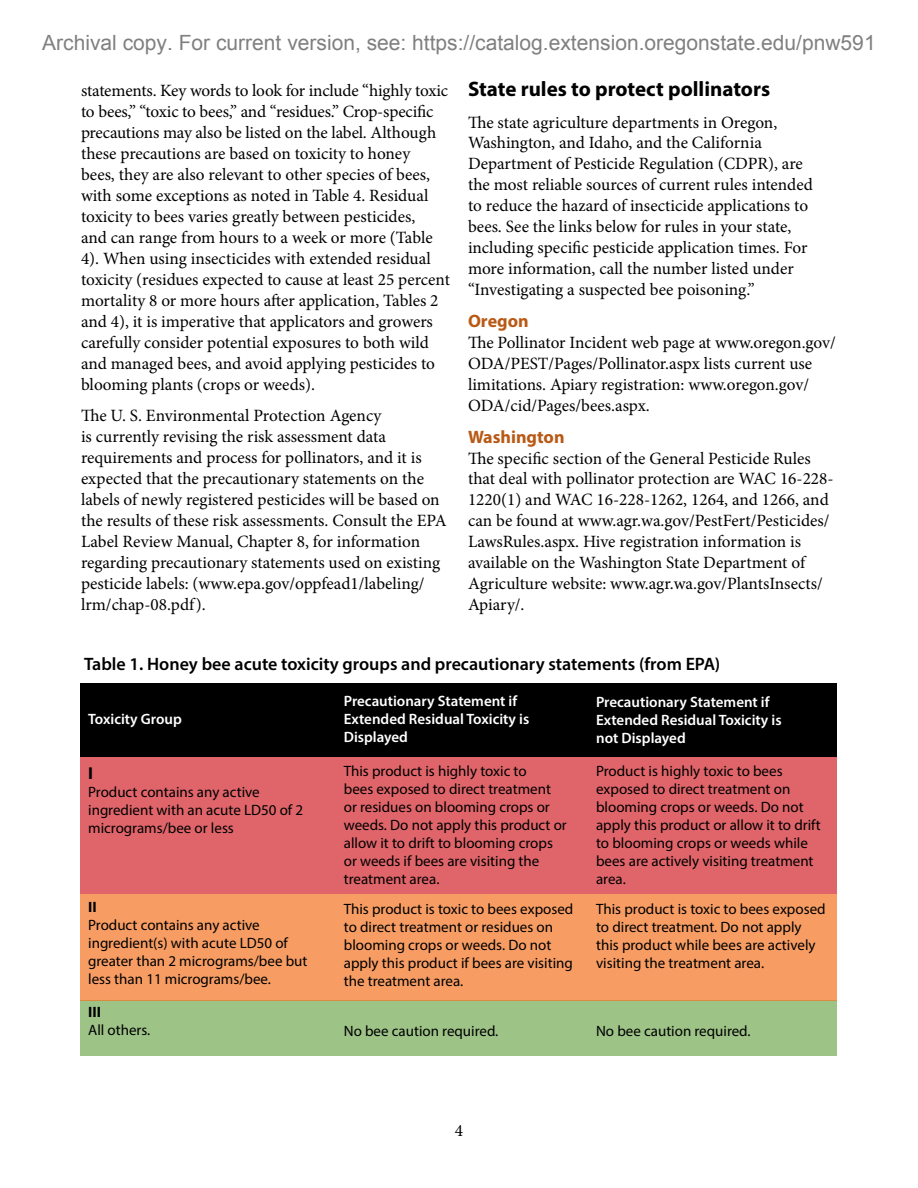
<style>
.page{position:relative;width:918px;height:1188px;background:#fff}
.page>*{position:absolute;margin:0;border:0;box-sizing:border-box;transform-origin:0 0}
.t1{font:21px "Arial";color:#808080}
.t2{font:700 21px "Myriad Pro";color:#000}
.t3{font:600 18px "Myriad Pro";color:#000}
.t4{font:700 18px "Myriad Pro";color:#b95915}
.t5{font:17.25px/21px "Minion Pro";color:#000}
.t6{font:700 17.25px "Myriad Pro";color:#000}
.t7{font:15px/18px "Myriad Pro";color:#000}
.t8{font:600 15px/18px "Myriad Pro";color:#fff}
.t9{font:700 15px "Myriad Pro";color:#000}
.s1{font-size:15px;color:#fff}
</style>
<div class="page">
<div style="left:80px;top:1000px;width:757px;height:56px;background:#9ec387"></div>
<div style="left:80px;top:894px;width:757px;height:106px;background:#f79d64"></div>
<div style="left:80px;top:757px;width:757px;height:137px;background:#df656a"></div>
<div style="left:80px;top:683px;width:757px;height:74px;background:#000"></div>
<p class="t1" style="left:42px;top:29px;width:835px">Archival copy. For current version, see: https://catalog.extension.oregonstate.edu/pnw591</p>
<p class="t5" style="left:81px;top:80px;width:370px">statements. Key words to look for include “highly toxic to bees,” “toxic to bees,” and “residues.” Crop-specific precautions may also be listed on the label. Although these precautions are based on toxicity to honey<br>bees, they are also relevant to other species of bees, with some exceptions as noted in Table 4. Residual toxicity to bees varies greatly between pesticides,<br>and can range from hours to a week or more (Table 4). When using insecticides with extended residual toxicity (residues expected to cause at least 25 percent mortality 8 or more hours after application, Tables 2 and 4), it is imperative that applicators and growers carefully consider potential exposures to both wild and managed bees, and avoid applying pesticides to blooming plants (crops or weeds).</p>
<p class="t5" style="left:81px;top:405px;width:367px">The U. S. Environmental Protection Agency<br>is currently revising the risk assessment data requirements and process for pollinators, and it is expected that the precautionary statements on the labels of newly registered pesticides will be based on the results of these risk assessments. Consult the EPA Label Review Manual, Chapter 8, for information regarding precautionary statements used on existing pesticide labels: (www.epa.gov/oppfead1/labeling/ lrm/chap-08.pdf).</p>
<p class="t2" style="left:468px;top:75px;width:304px">State rules to protect pollinators</p>
<p class="t5" style="left:468px;top:112px;width:346px">The state agriculture departments in Oregon, Washington, and Idaho, and the California Department of Pesticide Regulation (CDPR), are the most reliable sources of current rules intended to reduce the hazard of insecticide applications to bees. See the links below for rules in your state, including specific pesticide application times. For more information, call the number listed under “Investigating a suspected bee poisoning.”</p>
<p class="t4" style="left:468px;top:309px;width:62px">Oregon</p>
<p class="t5" style="left:468px;top:332px;width:369px">The Pollinator Incident web page at www.oregon.gov/ ODA/PEST/Pages/Pollinator.aspx lists current use limitations. Apiary registration: www.oregon.gov/ ODA/cid/Pages/bees.aspx.</p>
<p class="t4" style="left:468px;top:425px;width:98px">Washington</p>
<p class="t5" style="left:468px;top:448px;width:367px">The specific section of the General Pesticide Rules that deal with pollinator protection are WAC 16-228- 1220(1) and WAC 16-228-1262, 1264, and 1266, and can be found at www.agr.wa.gov/PestFert/Pesticides/ LawsRules.aspx. Hive registration information is available on the Washington State Department of Agriculture website: www.agr.wa.gov/PlantsInsects/ Apiary/.</p>
<p class="t3" style="left:84px;top:653px;width:683px">Table 1. Honey bee acute toxicity groups and precautionary statements (from EPA)<span class="s1">m EPA)</span></p>
<p class="t8" style="left:88px;top:710px;width:95px">Toxicity Group</p>
<p class="t8" style="left:344px;top:691px;width:187px">Precautionary Statement if<br>Extended Residual Toxicity is<br>Displayed</p>
<p class="t8" style="left:596px;top:692px;width:187px">Precautionary Statement if<br>Extended Residual Toxicity is not Displayed</p>
<p class="t6" style="left:88px;top:761px;width:6px">I</p>
<p class="t7" style="left:88px;top:782px;width:216px">Product contains any active ingredient with an acute LD50 of 2 micrograms/bee or less</p>
<p class="t9" style="left:88px;top:898px;width:10px">II</p>
<p class="t7" style="left:88px;top:916px;width:221px">Product contains any active ingredient(s) with acute LD50 of greater than 2 micrograms/bee but less than 11 micrograms/bee.</p>
<p class="t7" style="left:344px;top:762px;width:225px">This product is highly toxic to<br>bees exposed to direct treatment or residues on blooming crops or weeds. Do not apply this product or allow it to drift to blooming crops or weeds if bees are visiting the treatment area.</p>
<p class="t7" style="left:596px;top:762px;width:226px">Product is highly toxic to bees exposed to direct treatment on blooming crops or weeds. Do not apply this product or allow it to drift to blooming crops or weeds while bees are actively visiting treatment area.</p>
<p class="t7" style="left:344px;top:899px;width:231px">This product is toxic to bees exposed to direct treatment or residues on blooming crops or weeds. Do not apply this product if bees are visiting the treatment area.</p>
<p class="t7" style="left:596px;top:899px;width:231px">This product is toxic to bees exposed to direct treatment. Do not apply this product while bees are actively visiting the treatment area.</p>
<p class="t9" style="left:88px;top:1002px;width:14px">III</p>
<p class="t7" style="left:88px;top:1021px;width:64px">All others.</p>
<p class="t7" style="left:344px;top:1022px;width:156px">No bee caution required.</p>
<p class="t7" style="left:596px;top:1022px;width:156px">No bee caution required.</p>
<p class="t5" style="left:455px;top:1120px;width:10px">4</p>
</div>
